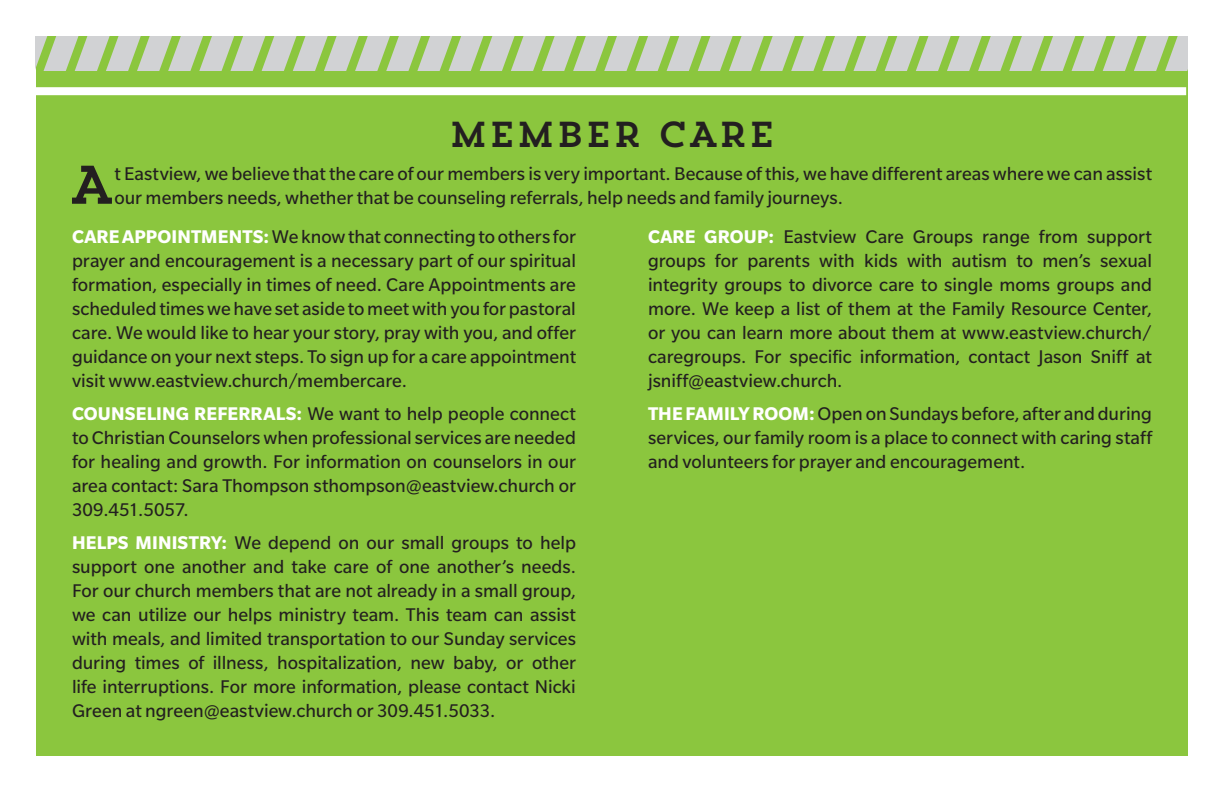
<style>
.page{position:relative;width:1224px;height:792px;background:#fff}
.page>*{position:absolute;margin:0;border:0;box-sizing:border-box;transform-origin:0 0}
.t1{font:54.2px "Trend Slab One";color:#231f20}
.t2{font:36px "Trend Slab One";color:#231f20}
.t3{font:20px/24px "Slate Std";color:#231f20;text-align:justify}
.s1{font-weight:700;color:#fff}
</style>
<div class="page">
<div style="left:36px;top:36px;width:1152px;height:720px;background:#8bc63e"></div>
<svg style="left:35px;top:36px;width:1152px;height:35px"></svg>
<div style="left:34px;top:87px;width:1152px;height:8px;background:#fff"></div>
<h2 class="t2" style="left:448px;top:111px;width:329px">MEMBER CARE</h2>
<h1 class="t1" style="left:69px;top:150px;width:47px">A</h1>
<p class="t3" style="left:114px;top:161px;width:1039px">t Eastview, we believe that the care of our members is very important. Because of this, we have different areas where we can assist our members needs, whether that be counseling referrals, help needs and family journeys.</p>
<p class="t3" style="left:72px;top:224px;width:506px"><span class="s1">CARE APPOINTMENTS:</span> We know that connecting to others for prayer and encouragement is a necessary part of our spiritual formation, especially in times of need. Care Appointments are scheduled times we have set aside to meet with you for pastoral care. We would like to hear your story, pray with you, and offer guidance on your next steps. To sign up for a care appointment visit www.eastview.church/membercare.</p>
<p class="t3" style="left:72px;top:401px;width:506px"><span class="s1">COUNSELING REFERRALS:</span> We want to help people connect to Christian Counselors when professional services are needed for healing and growth. For information on counselors in our area contact: Sara Thompson sthompson@eastview.church or 309.451.5057.</p>
<p class="t3" style="left:72px;top:530px;width:506px"><span class="s1">HELPS MINISTRY:</span> We depend on our small groups to help support one another and take care of one another’s needs.<br>For our church members that are not already in a small group, we can utilize our helps ministry team. This team can assist with meals, and limited transportation to our Sunday services during times of illness, hospitalization, new baby, or other life interruptions. For more information, please contact Nicki Green at ngreen@eastview.church or 309.451.5033.</p>
<p class="t3" style="left:648px;top:224px;width:506px"><span class="s1">CARE GROUP:</span> Eastview Care Groups range from support groups for parents with kids with autism to men’s sexual integrity groups to divorce care to single moms groups and more. We keep a list of them at the Family Resource Center, or you can learn more about them at www.eastview.church/ caregroups. For specific information, contact Jason Sniff at jsniff@eastview.church.</p>
<p class="t3" style="left:648px;top:401px;width:506px"><span class="s1">THE FAMILY ROOM:</span> Open on Sundays before, after and during services, our family room is a place to connect with caring staff and volunteers for prayer and encouragement.</p>
</div>
